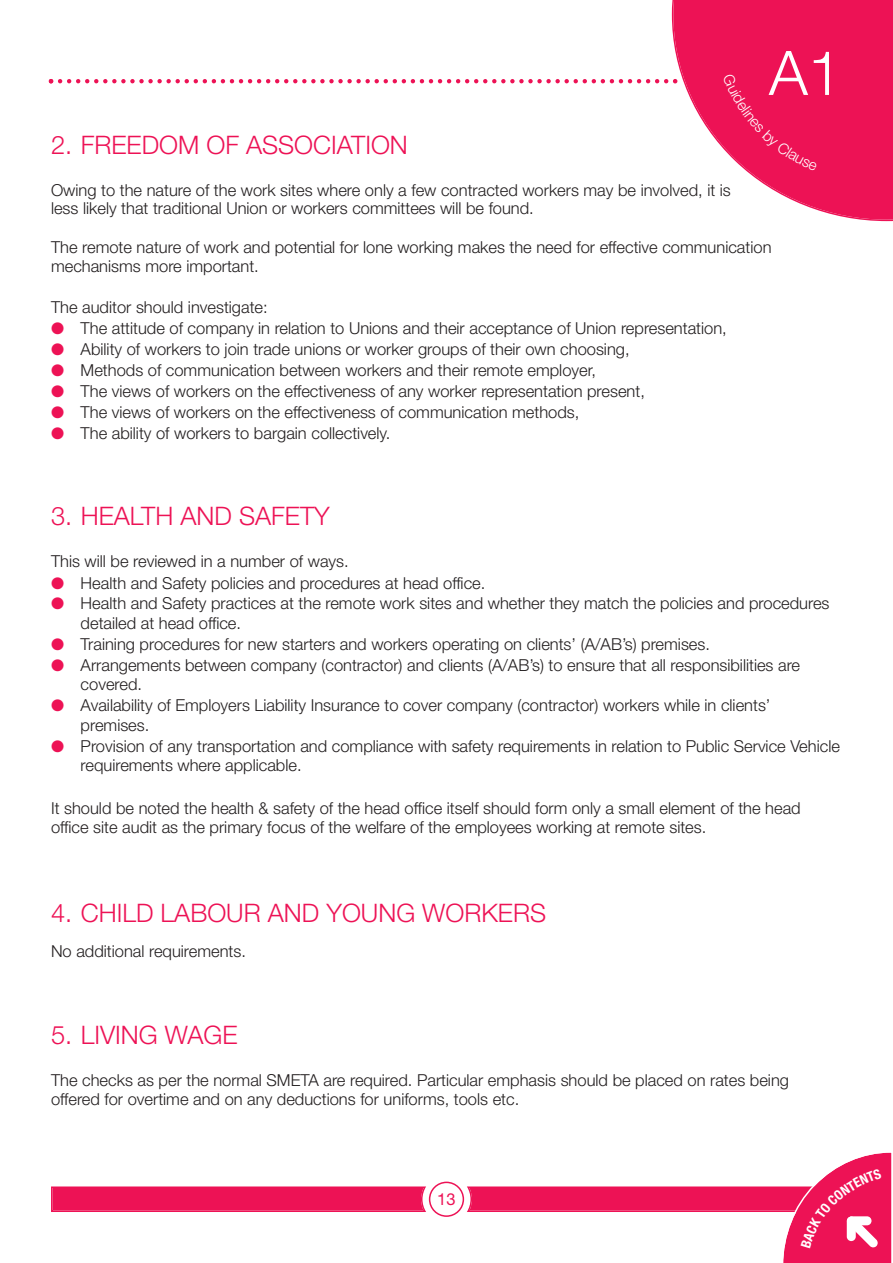
<style>
.page{position:relative;width:893px;height:1263px;background:#fff}
.page>*{position:absolute;margin:0;border:0;box-sizing:border-box;transform-origin:0 0}
.t1{font:300 61.5px "Helvetica Neue LT";color:#fff}
.t2{font:300 25.5px "Helvetica Neue LT";color:#ed1255}
.t3{font:300 16.5px/18.8px "Helvetica Neue LT";color:#231f20}
.t4{font:16.5px "Helvetica Neue LT";color:#ed1255}
.s1{color:#ed1255}
</style>
<div class="page">
<svg style="left:49px;top:79px;width:620px;height:4px"></svg>
<svg style="left:672px;top:0;width:221px;height:221px"></svg>
<div style="left:723px;top:73px;width:94px;height:98px;background:#ed1255"></div>
<svg style="left:51px;top:1152px;width:841px;height:111px"></svg>
<h1 class="t1" style="left:769px;top:35px;width:74px">A1</h1>
<h2 class="t2" style="left:51px;top:130px;width:358px">2. FREEDOM OF ASSOCIATION</h2>
<p class="t3" style="left:51px;top:180px;width:681px">Owing to the nature of the work sites where only a few contracted workers may be involved, it is less likely that traditional Union or workers committees will be found.</p>
<p class="t3" style="left:51px;top:237px;width:722px">The remote nature of work and potential for lone working makes the need for effective communication mechanisms more important.</p>
<p class="t3" style="left:51px;top:297px;width:218px">The auditor should investigate:</p>
<p class="t3" style="left:51px;top:318px;width:677px"><span class="s1">●</span> The attitude of company in relation to Unions and their acceptance of Union representation,</p>
<p class="t3" style="left:51px;top:339px;width:580px"><span class="s1">●</span> Ability of workers to join trade unions or worker groups of their own choosing,</p>
<p class="t3" style="left:51px;top:360px;width:546px"><span class="s1">●</span> Methods of communication between workers and their remote employer,</p>
<p class="t3" style="left:51px;top:381px;width:595px"><span class="s1">●</span> The views of workers on the effectiveness of any worker representation present,</p>
<p class="t3" style="left:51px;top:402px;width:530px"><span class="s1">●</span> The views of workers on the effectiveness of communication methods,</p>
<p class="t3" style="left:51px;top:423px;width:341px"><span class="s1">●</span> The ability of workers to bargain collectively.</p>
<h2 class="t2" style="left:51px;top:501px;width:280px">3. HEALTH AND SAFETY</h2>
<p class="t3" style="left:51px;top:552px;width:299px">This will be reviewed in a number of ways.</p>
<p class="t3" style="left:51px;top:573px;width:436px"><span class="s1">●</span> Health and Safety policies and procedures at head office.</p>
<p class="t3" style="left:81px;top:594px;width:750px;text-indent:-30px"><span class="s1">●</span> Health and Safety practices at the remote work sites and whether they match the policies and procedures detailed at head office.</p>
<p class="t3" style="left:51px;top:634px;width:660px"><span class="s1">●</span> Training procedures for new starters and workers operating on clients’ (A/AB’s) premises.</p>
<p class="t3" style="left:81px;top:655px;width:721px;text-indent:-30px"><span class="s1">●</span> Arrangements between company (contractor) and clients (A/AB’s) to ensure that all responsibilities are covered.</p>
<p class="t3" style="left:81px;top:695px;width:691px;line-height:19.4px;text-indent:-30px"><span class="s1">●</span> Availability of Employers Liability Insurance to cover company (contractor) workers while in clients’ premises.</p>
<p class="t3" style="left:81px;top:736px;width:761px;text-indent:-30px"><span class="s1">●</span> Provision of any transportation and compliance with safety requirements in relation to Public Service Vehicle requirements where applicable.</p>
<p class="t3" style="left:51px;top:799px;width:751px">It should be noted the health &amp; safety of the head office itself should form only a small element of the head office site audit as the primary focus of the welfare of the employees working at remote sites.</p>
<h2 class="t2" style="left:51px;top:898px;width:497px">4. CHILD LABOUR AND YOUNG WORKERS</h2>
<p class="t3" style="left:51px;top:941px;width:196px">No additional requirements.</p>
<h2 class="t2" style="left:51px;top:1020px;width:188px">5. LIVING WAGE</h2>
<p class="t3" style="left:51px;top:1070px;width:739px">The checks as per the normal SMETA are required. Particular emphasis should be placed on rates being offered for overtime and on any deductions for uniforms, tools etc.</p>
<p class="t4" style="left:437px;top:1189px;width:20px">13</p>
</div>
